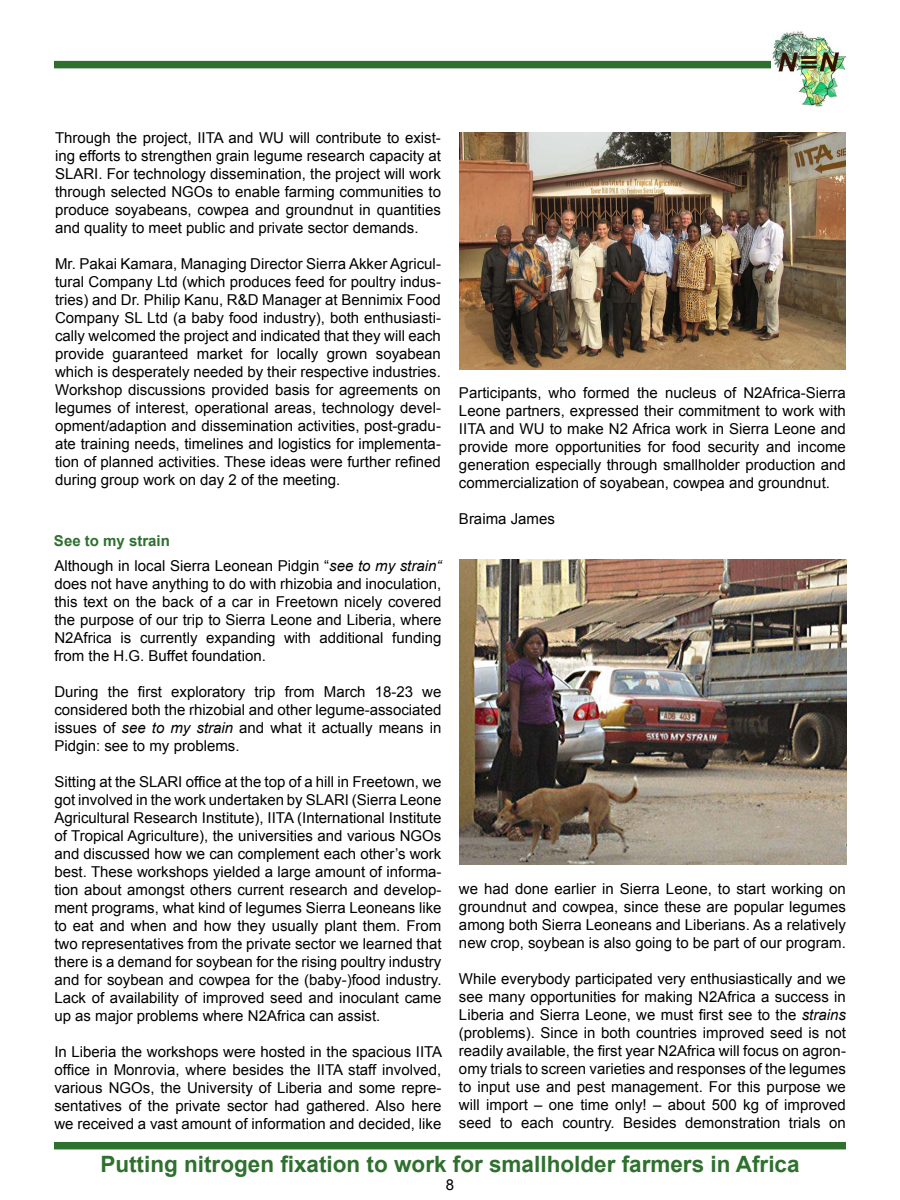
<style>
.page{position:relative;width:900px;height:1200px;background:#fff}
.page>*{position:absolute;margin:0;border:0;box-sizing:border-box;transform-origin:0 0}
.t1{font:700 22.5px "Arial";color:#2e702e}
.t2{font:15px/18px "Arial";color:#000;text-align:justify}
.t3{font:700 15px "Arial";color:#2e702e}
.s1{font-style:italic}
</style>
<div class="page">
<div style="left:54px;top:1142px;width:792px;height:7px;background:#2e702e"></div>
<div style="left:54px;top:61px;width:717px;height:7px;background:#2e702e"></div>
<img style="left:772px;top:31px;width:74px;height:76px">
<img style="left:459px;top:132px;width:387px;height:237px">
<img style="left:459px;top:560px;width:387px;height:305px">
<p class="t2" style="left:55px;top:129px;width:387px">Through the project, IITA and WU will contribute to exist&shy;ing efforts to strengthen grain legume research capacity at SLARI. For technology dissemination, the project will work through selected NGOs to enable farming communities to produce soyabeans, cowpea and groundnut in quantities and quality to meet public and private sector demands.</p>
<p class="t2" style="left:55px;top:255px;width:387px">Mr. Pakai Kamara, Managing Director Sierra Akker Agricul&shy;tural Company Ltd (which produces feed for poultry indus&shy;tries) and Dr. Philip Kanu, R&amp;D Manager at Bennimix Food Company SL Ltd (a baby food industry), both enthusiasti&shy;cally welcomed the project and indicated that they will each provide guaranteed market for locally grown soyabean which is desperately needed by their respective industries.<br>Workshop discussions provided basis for agreements on legumes of interest, operational areas, technology devel&shy;opment/adaption and dissemination activities, post-gradu&shy;ate training needs, timelines and logistics for implementa&shy;tion of planned activities. These ideas were further refined during group work on day 2 of the meeting.</p>
<p class="t3" style="left:54px;top:531px;width:117px">See to my strain</p>
<p class="t2" style="left:54px;top:557px;width:389px">Although in local Sierra Leonean Pidgin “<span class="s1">see to my strain“ </span>does not have anything to do with rhizobia and inoculation, this text on the back of a car in Freetown nicely covered the purpose of our trip to Sierra Leone and Liberia, where N2Africa is currently expanding with additional funding from the H.G. Buffet foundation.</p>
<p class="t2" style="left:54px;top:683px;width:389px">During the first exploratory trip from March 18-23 we considered both the rhizobial and other legume-associated issues of <span class="s1">see to my strain</span> and what it actually means in Pidgin: see to my problems.</p>
<p class="t2" style="left:54px;top:773px;width:389px">Sitting at the SLARI office at the top of a hill in Freetown, we got involved in the work undertaken by SLARI (Sierra Leone Agricultural Research Institute), IITA (International Institute of Tropical Agriculture), the universities and various NGOs and discussed how we can complement each other’s work best. These workshops yielded a large amount of informa&shy;tion about amongst others current research and develop&shy;ment programs, what kind of legumes Sierra Leoneans like to eat and when and how they usually plant them. From two representatives from the private sector we learned that there is a demand for soybean for the rising poultry industry and for soybean and cowpea for the (baby-)food industry.<br>Lack of availability of improved seed and inoculant came up as major problems where N2Africa can assist.</p>
<p class="t2" style="left:54px;top:1043px;width:389px">In Liberia the workshops were hosted in the spacious IITA office in Monrovia, where besides the IITA staff involved, various NGOs, the University of Liberia and some repre&shy;sentatives of the private sector had gathered. Also here we received a vast amount of information and decided, like</p>
<p class="t2" style="left:459px;top:384px;width:388px">Participants, who formed the nucleus of N2Africa-Sierra Leone partners, expressed their commitment to work with IITA and WU to make N2 Africa work in Sierra Leone and provide more opportunities for food security and income generation especially through smallholder production and commercialization of soyabean, cowpea and groundnut.</p>
<p class="t2" style="left:459px;top:510px;width:97px">Braima James</p>
<p class="t2" style="left:459px;top:880px;width:388px">we had done earlier in Sierra Leone, to start working on groundnut and cowpea, since these are popular legumes among both Sierra Leoneans and Liberians. As a relatively new crop, soybean is also going to be part of our program.</p>
<p class="t2" style="left:459px;top:970px;width:389px">While everybody participated very enthusiastically and we see many opportunities for making N2Africa a success in Liberia and Sierra Leone, we must first see to the <span class="s1">strains </span>(problems). Since in both countries improved seed is not readily available, the first year N2Africa will focus on agron&shy;omy trials to screen varieties and responses of the legumes to input use and pest management. For this purpose we will import – one time only! – about 500 kg of improved seed to each country. Besides demonstration trials on</p>
<h1 class="t1" style="left:100px;top:1149px;width:701px">Putting nitrogen fixation to work for smallholder farmers in Africa</h1>
<p class="t2" style="left:446px;top:1176px;width:10px">8</p>
</div>
